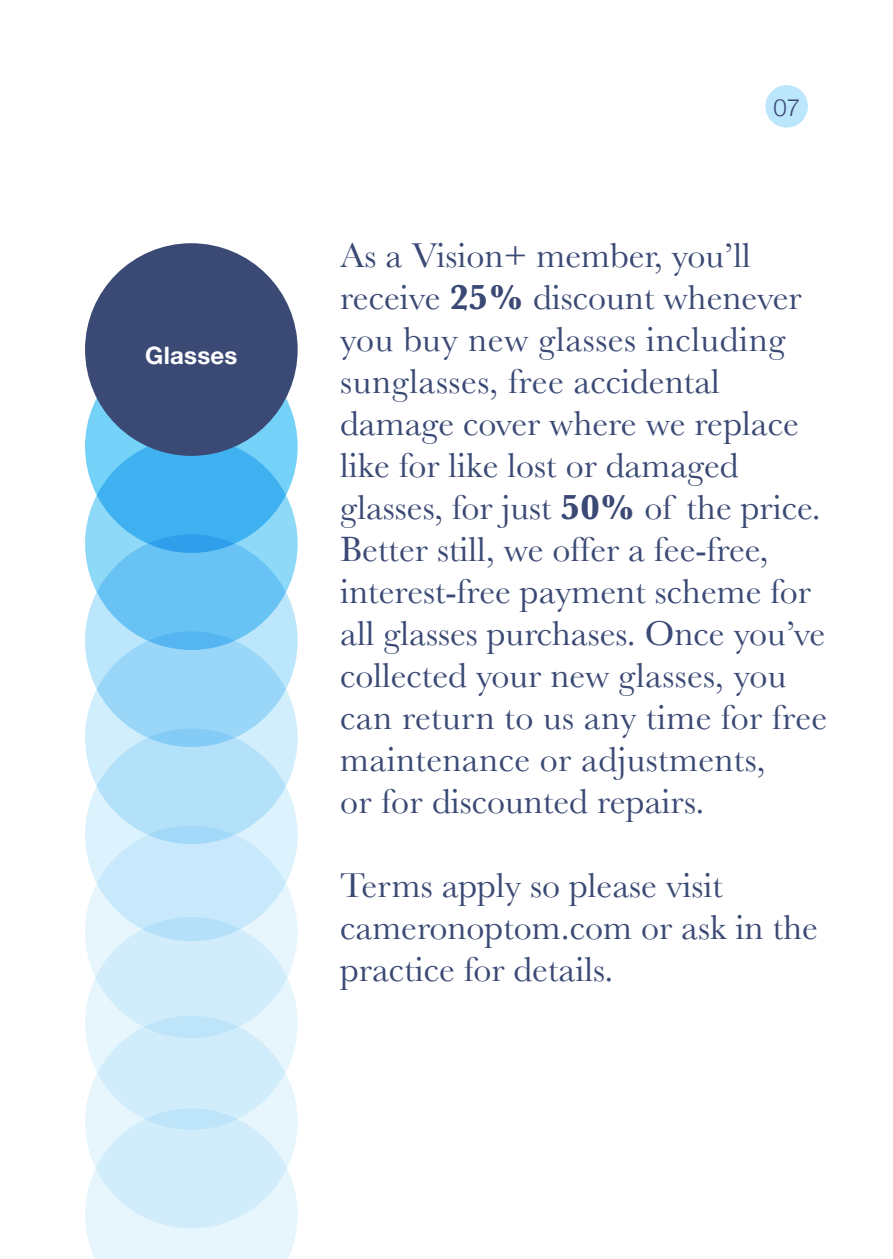
<style>
.page{position:relative;width:893px;height:1259px;background:#fff}
.page>*{position:absolute;margin:0;border:0;box-sizing:border-box;transform-origin:0 0}
.t1{font:36px/42px "Baskerville";color:#3b4975}
.t2{font:700 24px "Helvetica Neue";letter-spacing:.01em;color:#fff}
.t3{font:300 24px "Helvetica Neue";color:#3b4975}
.s1{font-weight:700}
</style>
<div class="page">
<div style="left:85px;top:340px;width:213px;height:213px;background:#74d1f7;border-radius:50%"></div>
<svg style="left:85px;top:437px;width:213px;height:213px;fill:#40b1f0"></svg>
<svg style="left:85px;top:534px;width:213px;height:213px;fill:#68c2f4"></svg>
<svg style="left:85px;top:631px;width:213px;height:213px;fill:#9ad6f8"></svg>
<svg style="left:85px;top:728px;width:213px;height:213px;fill:#b4e1fa"></svg>
<svg style="left:85px;top:825px;width:213px;height:213px;fill:#c7e9fb"></svg>
<div style="left:85px;top:243px;width:213px;height:213px;background:#3b4975;border-radius:50%"></div>
<svg style="left:85px;top:917px;width:213px;height:212px;fill:#d1edfb"></svg>
<svg style="left:85px;top:1015px;width:213px;height:213px;fill:#d1edfb"></svg>
<svg style="left:85px;top:1108px;width:213px;height:151px"></svg>
<div style="left:765px;top:85px;width:43px;height:43px;background:#bce6fb;border-radius:50%"></div>
<p class="t2" style="left:145px;top:336px;width:94px">Glasses</p>
<p class="t3" style="left:773px;top:88px;width:28px">07</p>
<p class="t1" style="left:340px;top:234px;width:489px">As a Vision+ member, you’ll receive <span class="s1">25%</span> discount whenever you buy new glasses including sunglasses, free accidental damage cover where we replace like for like lost or damaged glasses, for just <span class="s1">50%</span> of the price.<br>Better still, we offer a fee-free, interest-free payment scheme for all glasses purchases. Once you’ve collected your new glasses, you can return to us any time for free maintenance or adjustments,<br>or for discounted repairs.</p>
<p class="t1" style="left:340px;top:864px;width:479px">Terms apply so please visit cameronoptom.com or ask in the practice for details.</p>
</div>
